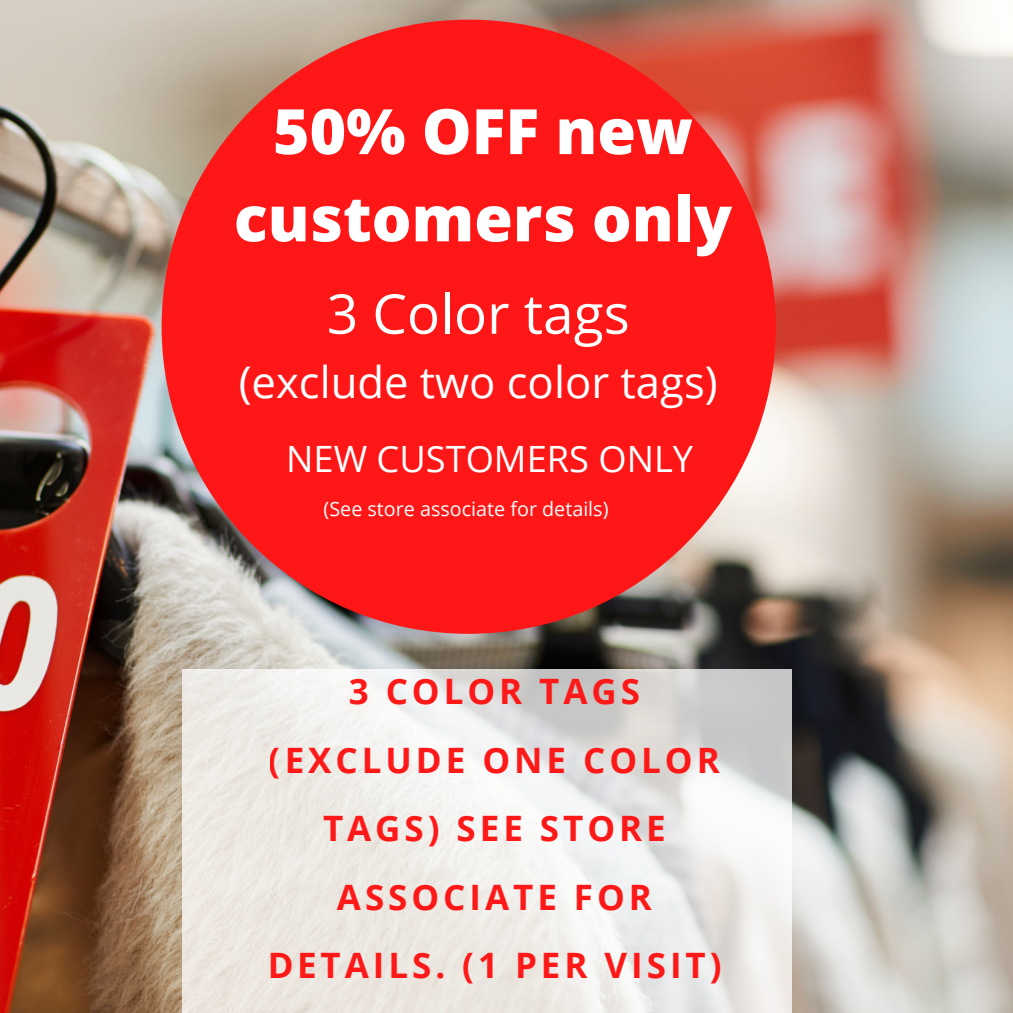
<style>
.page{position:relative;width:1013px;height:1013px;background:#fff}
.page>*{position:absolute;margin:0;border:0;box-sizing:border-box;transform-origin:0 0}
.t1{font:800 62.62px/87.2px "Open Sans";color:#fff;text-align:center}
.t2{font:54.88px "Open Sans";color:#fff}
.t3{font:43.62px "Open Sans";color:#fff}
.t4{font:36.25px "Open Sans";color:#fff}
.t5{font:700 35px/68.4px "Open Sans";letter-spacing:.115em;color:#ff1616;text-align:center}
.t6{font:19.75px "Open Sans";color:#fff}
</style>
<div class="page">
<img style="left:0;top:0;width:1012px;height:1012px">
<div style="left:162px;top:20px;width:613px;height:614px;background:#ff1616;border-radius:50%"></div>
<svg style="left:183px;top:669px;width:609px;height:343px"></svg>
<p class="t1" style="left:234px;top:86px;width:499px">50% OFF new customers only</p>
<p class="t2" style="left:327px;top:275px;width:304px">3 Color tags</p>
<p class="t3" style="left:239px;top:352px;width:480px">(exclude two color tags)</p>
<p class="t4" style="left:286px;top:433px;width:408px">NEW CUSTOMERS ONLY</p>
<p class="t6" style="left:323px;top:495px;width:286px">(See store associate for details)</p>
<p class="t5" style="left:267px;top:656px;width:456px">3 COLOR TAGS (EXCLUDE ONE COLOR<br>TAGS) SEE STORE<br>ASSOCIATE FOR<br>DETAILS. (1 PER VISIT)</p>
</div>
